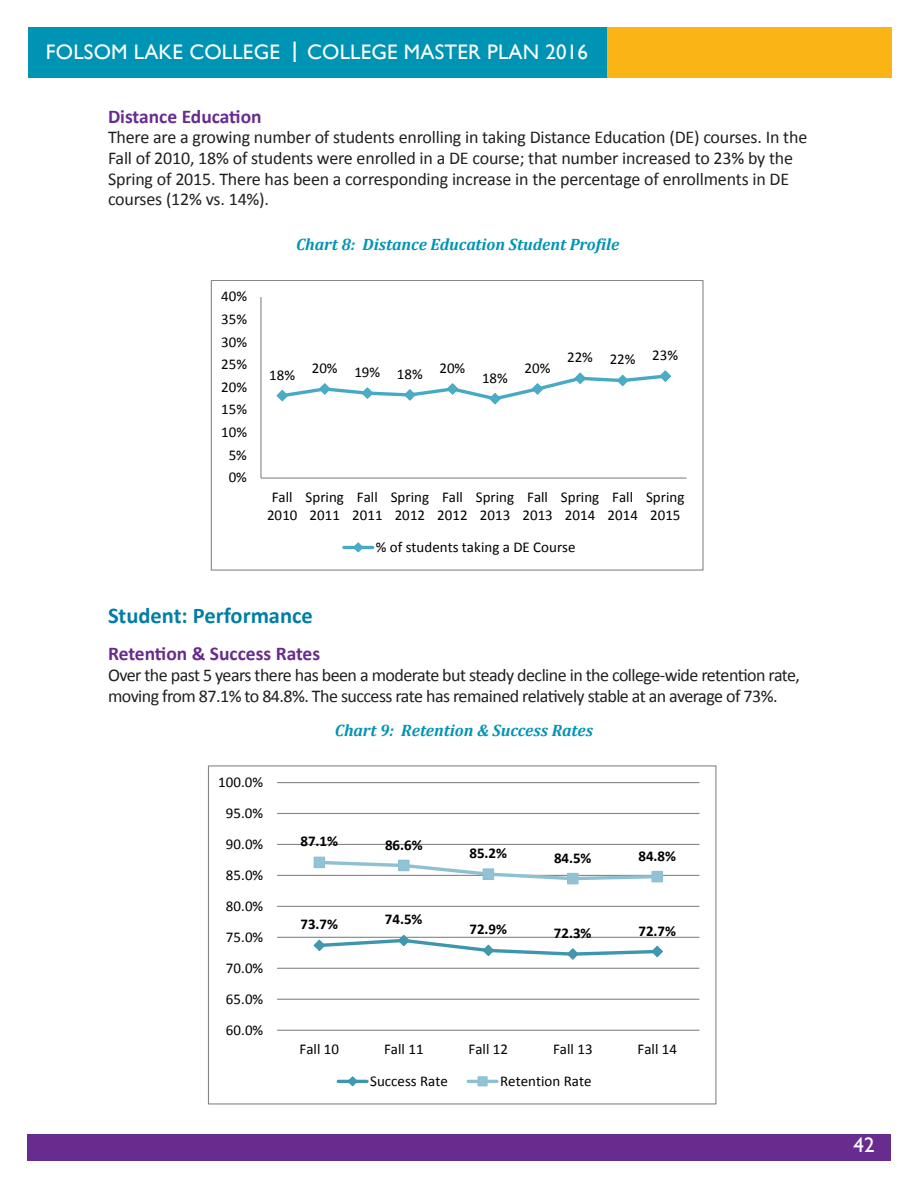
<style>
.page{position:relative;width:918px;height:1188px;background:#fff}
.page>*{position:absolute;margin:0;border:0;box-sizing:border-box;transform-origin:0 0}
.t1{font:700 22.5px "Calibri";color:#007ea5}
.t2{font:21px "Gill Sans";letter-spacing:.01em;color:#fff}
.t3{font:700 19.5px "Calibri";color:#672c8e}
.text{font:18px/20.7px "Calibri";letter-spacing:-.02em;color:#231f20}
.t4{font:italic 700 16.5px "Cambria";color:#0094b5}
.t5{font:15px/18.3px "Calibri";color:#000;text-align:center}
.t6{font:700 15px "Calibri";color:#000}
.s1{font-size:29.55px}
</style>
<div class="page">
<div style="left:27px;top:1129px;width:864px;height:32px;background:#672c8e"></div>
<div style="left:583px;top:27px;width:309px;height:51px;background:#fbb416"></div>
<div style="left:28px;top:27px;width:579px;height:51px;background:#0094b4"></div>
<div style="left:5px;top:712px;width:913px;height:422px;background:#fff"></div>
<hr style="left:277px;top:999px;width:422px;height:1px;background:#868686">
<hr style="left:277px;top:968px;width:422px;height:1px;background:#868686">
<hr style="left:277px;top:937px;width:422px;height:1px;background:#868686">
<hr style="left:277px;top:906px;width:422px;height:1px;background:#868686">
<hr style="left:277px;top:875px;width:422px;height:1px;background:#868686">
<hr style="left:277px;top:844px;width:422px;height:1px;background:#868686">
<hr style="left:277px;top:813px;width:422px;height:1px;background:#868686">
<hr style="left:277px;top:782px;width:422px;height:1px;background:#868686">
<hr style="left:277px;top:1030px;width:422px;height:1px;background:#868686">
<svg style="left:313px;top:934px;width:351px;height:26px"></svg>
<svg style="left:316px;top:859px;width:345px;height:22px"></svg>
<div style="left:314px;top:857px;width:11px;height:11px;background:#91c3d5"></div>
<div style="left:399px;top:860px;width:10px;height:11px;background:#91c3d5"></div>
<div style="left:398px;top:860px;width:12px;height:11px;border:1px solid #8cc0d2"></div>
<div style="left:483px;top:869px;width:11px;height:10px;background:#91c3d5"></div>
<div style="left:483px;top:868px;width:11px;height:12px;border:1px solid #8cc0d2"></div>
<div style="left:568px;top:873px;width:10px;height:11px;background:#91c3d5"></div>
<div style="left:567px;top:873px;width:12px;height:11px;border:1px solid #8cc0d2"></div>
<div style="left:652px;top:871px;width:10px;height:11px;background:#91c3d5"></div>
<div style="left:651px;top:871px;width:12px;height:11px;border:1px solid #8cc0d2"></div>
<hr style="left:338px;top:1080px;width:29px;height:3px;background:#3d96ae">
<svg style="left:347px;top:1076px;width:12px;height:11px"></svg>
<hr style="left:468px;top:1080px;width:29px;height:3px;background:#8cc0d2">
<div style="left:478px;top:1077px;width:9px;height:9px;background:#91c3d5"></div>
<div style="left:478px;top:1076px;width:10px;height:10px;border:1px solid #8cc0d2"></div>
<hr style="left:260px;top:297px;width:2px;height:181px;background:#868686">
<hr style="left:261px;top:477px;width:425px;height:2px;background:#868686">
<svg style="left:276px;top:370px;width:395px;height:35px"></svg>
<hr style="left:344px;top:546px;width:29px;height:3px;background:#46aac5">
<svg style="left:352px;top:542px;width:12px;height:11px"></svg>
<div style="left:211px;top:280px;width:493px;height:291px;border:1px solid #868686"></div>
<p class="t2" style="left:46px;top:40px;width:544px">FOLSOM LAKE COLLEGE <span class="s1">I</span> COLLEGE MASTER PLAN 2016</p>
<p class="t3" style="left:108px;top:104px;width:155px">Distance Education</p>
<p class="text" style="left:108px;top:127px;width:701px">There are a growing number of students enrolling in taking Distance Education (DE) courses. In the Fall of 2010, 18% of students were enrolled in a DE course; that number increased to 23% by the Spring of 2015. There has been a corresponding increase in the percentage of enrollments in DE courses (12% vs. 14%).</p>
<p class="t5" style="left:221px;top:287px;width:27px">40%</p>
<p class="t5" style="left:221px;top:310px;width:27px">35%</p>
<p class="t5" style="left:221px;top:333px;width:27px">30%</p>
<p class="t5" style="left:221px;top:355px;width:27px">25%</p>
<p class="t5" style="left:221px;top:378px;width:27px">20%</p>
<p class="t5" style="left:221px;top:400px;width:27px">15%</p>
<p class="t5" style="left:221px;top:423px;width:27px">10%</p>
<p class="t5" style="left:229px;top:446px;width:20px">5%</p>
<p class="t5" style="left:229px;top:468px;width:20px">0%</p>
<p class="t4" style="left:296px;top:233px;width:325px">Chart 8: Distance Education Student Profile</p>
<p class="t5" style="left:269px;top:363px;width:198px">18% 20% 19% 18% 20%</p>
<p class="t5" style="left:482px;top:369px;width:27px">18%</p>
<p class="t5" style="left:525px;top:359px;width:27px">20%</p>
<p class="t5" style="left:567px;top:348px;width:112px">22% 22% 23%</p>
<p class="t5" style="left:267px;top:488px;width:32px">Fall<br>2010</p>
<p class="t5" style="left:306px;top:488px;width:40px;text-align:left">Spring<br>2011</p>
<p class="t5" style="left:352px;top:488px;width:32px">Fall<br>2011</p>
<p class="t5" style="left:391px;top:488px;width:40px;text-align:left">Spring<br>2012</p>
<p class="t5" style="left:437px;top:488px;width:32px">Fall<br>2012</p>
<p class="t5" style="left:476px;top:488px;width:40px;text-align:left">Spring<br>2013</p>
<p class="t5" style="left:522px;top:488px;width:32px">Fall<br>2013</p>
<p class="t5" style="left:561px;top:488px;width:40px;text-align:left">Spring<br>2014</p>
<p class="t5" style="left:608px;top:488px;width:32px">Fall<br>2014</p>
<p class="t5" style="left:646px;top:488px;width:40px;text-align:left">Spring<br>2015</p>
<p class="t5" style="left:376px;top:538px;width:201px">% of students taking a DE Course</p>
<p class="t1" style="left:108px;top:601px;width:206px">Student: Performance</p>
<p class="t3" style="left:108px;top:641px;width:214px">Retention &amp; Success Rates</p>
<p class="text" style="left:108px;top:665px;width:694px">Over the past 5 years there has been a moderate but steady decline in the college-wide retention rate, moving from 87.1% to 84.8%. The success rate has remained relatively stable at an average of 73%.</p>
<p class="t4" style="left:335px;top:719px;width:260px">Chart 9: Retention &amp; Success Rates</p>
<p class="t5" style="left:218px;top:773px;width:46px">100.0%</p>
<p class="t5" style="left:226px;top:804px;width:39px">95.0%</p>
<p class="t5" style="left:226px;top:835px;width:39px">90.0%</p>
<p class="t5" style="left:226px;top:866px;width:39px">85.0%</p>
<p class="t5" style="left:226px;top:897px;width:39px">80.0%</p>
<p class="t5" style="left:226px;top:928px;width:39px">75.0%</p>
<p class="t5" style="left:226px;top:959px;width:39px">70.0%</p>
<p class="t5" style="left:226px;top:990px;width:39px">65.0%</p>
<p class="t5" style="left:226px;top:1020px;width:39px">60.0%</p>
<p class="t6" style="left:301px;top:832px;width:39px">87.1%</p>
<p class="t6" style="left:385px;top:835px;width:39px">86.6%</p>
<p class="t6" style="left:300px;top:915px;width:39px">73.7%</p>
<p class="t6" style="left:385px;top:910px;width:39px">74.5%</p>
<p class="t6" style="left:470px;top:844px;width:39px">85.2%</p>
<p class="t6" style="left:554px;top:848px;width:39px">84.5%</p>
<p class="t6" style="left:638px;top:846px;width:39px">84.8%</p>
<p class="t6" style="left:469px;top:920px;width:39px">72.9%</p>
<p class="t6" style="left:554px;top:924px;width:39px">72.3%</p>
<p class="t6" style="left:638px;top:921px;width:39px">72.7%</p>
<p class="t5" style="left:300px;top:1040px;width:41px">Fall 10</p>
<p class="t5" style="left:384px;top:1040px;width:41px">Fall 11</p>
<p class="t5" style="left:469px;top:1040px;width:41px">Fall 12</p>
<p class="t5" style="left:553px;top:1040px;width:41px">Fall 13</p>
<p class="t5" style="left:638px;top:1040px;width:41px">Fall 14</p>
<p class="t5" style="left:370px;top:1072px;width:79px">Success Rate</p>
<p class="t5" style="left:500px;top:1072px;width:93px">Retention Rate</p>
<p class="t2" style="left:854px;top:1133px;width:22px">42</p>
</div>
